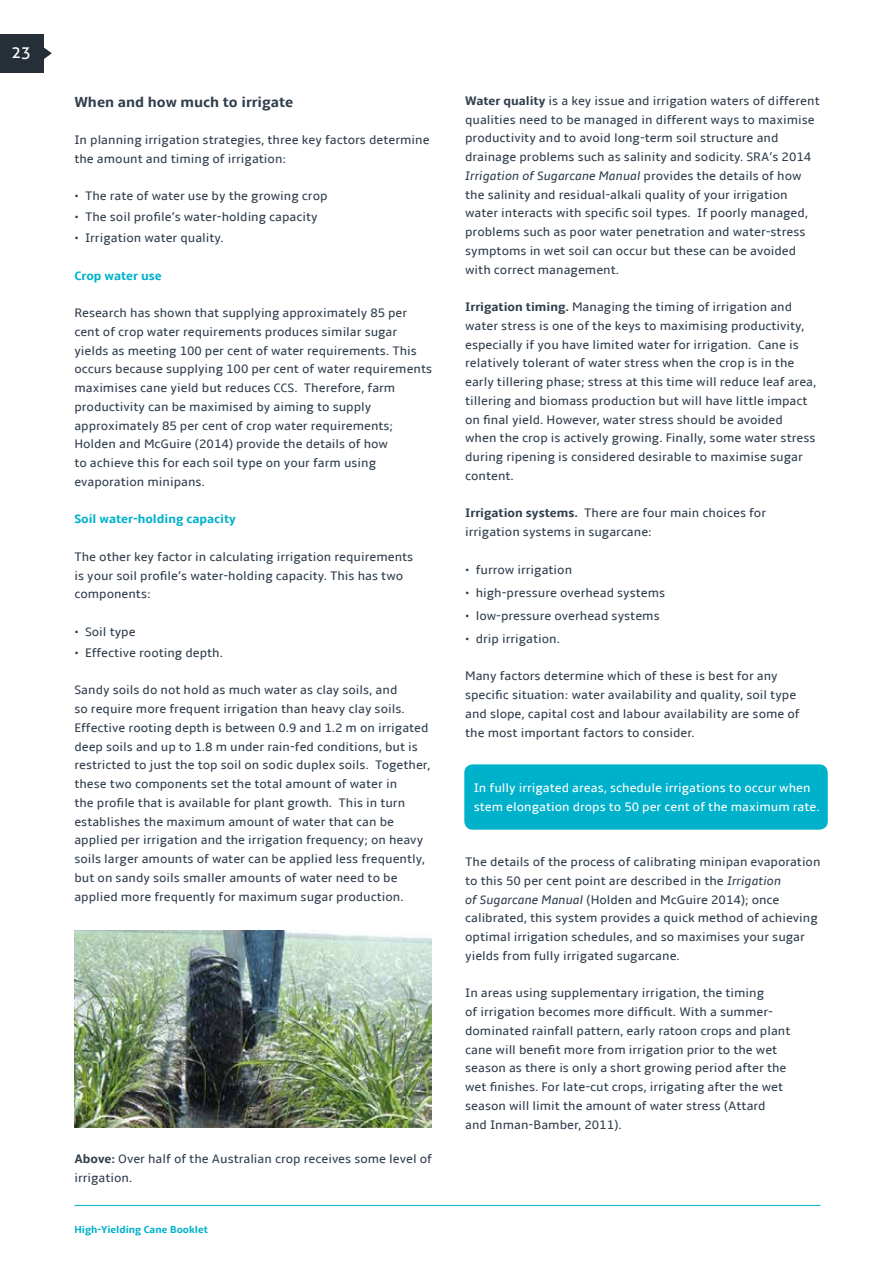
<style>
.page{position:relative;width:893px;height:1263px;background:#fff}
.page>*{position:absolute;margin:0;border:0;box-sizing:border-box;transform-origin:0 0}
.t1{font:16.5px "Aller";color:#fff}
.t2{font:700 15px "Amble";color:#313f4e}
.t3{font:12.75px/18.8px "Amble";color:#313f4e}
.t4{font:12.75px/18.8px "Amble";color:#fff}
.t5{font:700 12.75px "Amble";color:#00b1cb}
.t6{font:700 10.5px "Amble";color:#00b1cb}
.s1{font-weight:700}
.s2{font-style:italic}
</style>
<div class="page">
<svg style="left:44px;top:47px;width:8px;height:12px"></svg>
<div style="left:0;top:34px;width:44px;height:39px;background:#262f38"></div>
<hr style="left:74px;top:1205px;width:746px;height:1px;background:#00b1cb">
<div style="left:464px;top:764px;width:364px;height:66px;background:#00b1cb;border-radius:9px"></div>
<img style="left:75px;top:930px;width:357px;height:197px">
<p class="t1" style="left:11px;top:42px;width:21px">23</p>
<p class="t2" style="left:74px;top:93px;width:220px">When and how much to irrigate</p>
<p class="t3" style="left:74px;top:131px;width:357px">In planning irrigation strategies, three key factors determine the amount and timing of irrigation:</p>
<p class="t3" style="left:74px;top:187px;width:255px">• The rate of water use by the growing crop</p>
<p class="t3" style="left:74px;top:208px;width:245px">• The soil profile’s water-holding capacity</p>
<p class="t3" style="left:74px;top:229px;width:151px">• Irrigation water quality.</p>
<p class="t5" style="left:74px;top:268px;width:89px">Crop water use</p>
<p class="t3" style="left:74px;top:304px;width:359px">Research has shown that supplying approximately 85 per cent of crop water requirements produces similar sugar yields as meeting 100 per cent of water requirements. This occurs because supplying 100 per cent of water requirements maximises cane yield but reduces CCS. Therefore, farm productivity can be maximised by aiming to supply approximately 85 per cent of crop water requirements; Holden and McGuire (2014) provide the details of how<br>to achieve this for each soil type on your farm using evaporation minipans.</p>
<p class="t5" style="left:74px;top:512px;width:163px">Soil water-holding capacity</p>
<p class="t3" style="left:74px;top:547px;width:340px">The other key factor in calculating irrigation requirements is your soil profile’s water-holding capacity. This has two components:</p>
<p class="t3" style="left:74px;top:622px;width:63px">• Soil type</p>
<p class="t3" style="left:74px;top:643px;width:150px">• Effective rooting depth.</p>
<p class="t3" style="left:74px;top:681px;width:357px">Sandy soils do not hold as much water as clay soils, and<br>so require more frequent irrigation than heavy clay soils.<br>Effective rooting depth is between 0.9 and 1.2 m on irrigated deep soils and up to 1.8 m under rain-fed conditions, but is restricted to just the top soil on sodic duplex soils. Together, these two components set the total amount of water in<br>the profile that is available for plant growth. This in turn establishes the maximum amount of water that can be applied per irrigation and the irrigation frequency; on heavy soils larger amounts of water can be applied less frequently, but on sandy soils smaller amounts of water need to be applied more frequently for maximum sugar production.</p>
<p class="t3" style="left:74px;top:1150px;width:359px"><span class="s1">Above:</span> Over half of the Australian crop receives some level of irrigation.</p>
<p class="t6" style="left:74px;top:1223px;width:135px">High-Yielding Cane Booklet</p>
<p class="t3" style="left:465px;top:91px;width:356px"><span class="s1">Water quality</span> is a key issue and irrigation waters of different qualities need to be managed in different ways to maximise productivity and to avoid long-term soil structure and drainage problems such as salinity and sodicity. SRA’s 2014<br><span class="s2">Irrigation of Sugarcane Manual</span> provides the details of how the salinity and residual-alkali quality of your irrigation water interacts with specific soil types. If poorly managed, problems such as poor water penetration and water-stress symptoms in wet soil can occur but these can be avoided with correct management.</p>
<p class="t3" style="left:465px;top:298px;width:353px"><span class="s1">Irrigation timing.</span> Managing the timing of irrigation and water stress is one of the keys to maximising productivity, especially if you have limited water for irrigation. Cane is relatively tolerant of water stress when the crop is in the early tillering phase; stress at this time will reduce leaf area, tillering and biomass production but will have little impact on final yield. However, water stress should be avoided when the crop is actively growing. Finally, some water stress during ripening is considered desirable to maximise sugar content.</p>
<p class="t3" style="left:465px;top:504px;width:302px"><span class="s1">Irrigation systems.</span> There are four main choices for irrigation systems in sugarcane:</p>
<p class="t3" style="left:465px;top:560px;width:109px">• furrow irrigation</p>
<p class="t3" style="left:465px;top:583px;width:202px">• high-pressure overhead systems</p>
<p class="t3" style="left:465px;top:606px;width:196px">• low-pressure overhead systems</p>
<p class="t3" style="left:465px;top:629px;width:96px">• drip irrigation.</p>
<p class="t3" style="left:465px;top:667px;width:336px">Many factors determine which of these is best for any specific situation: water availability and quality, soil type and slope, capital cost and labour availability are some of the most important factors to consider.</p>
<p class="t4" style="left:474px;top:779px;width:347px">In fully irrigated areas, schedule irrigations to occur when stem elongation drops to 50 per cent of the maximum rate.</p>
<p class="t3" style="left:465px;top:852px;width:357px">The details of the process of calibrating minipan evaporation to this 50 per cent point are described in the <span class="s2">Irrigation<br>of Sugarcane Manual</span> (Holden and McGuire 2014); once calibrated, this system provides a quick method of achieving optimal irrigation schedules, and so maximises your sugar yields from fully irrigated sugarcane.</p>
<p class="t3" style="left:465px;top:984px;width:327px">In areas using supplementary irrigation, the timing<br>of irrigation becomes more difficult. With a summer&shy;dominated rainfall pattern, early ratoon crops and plant cane will benefit more from irrigation prior to the wet season as there is only a short growing period after the wet finishes. For late-cut crops, irrigating after the wet season will limit the amount of water stress (Attard and Inman-Bamber, 2011).</p>
</div>
